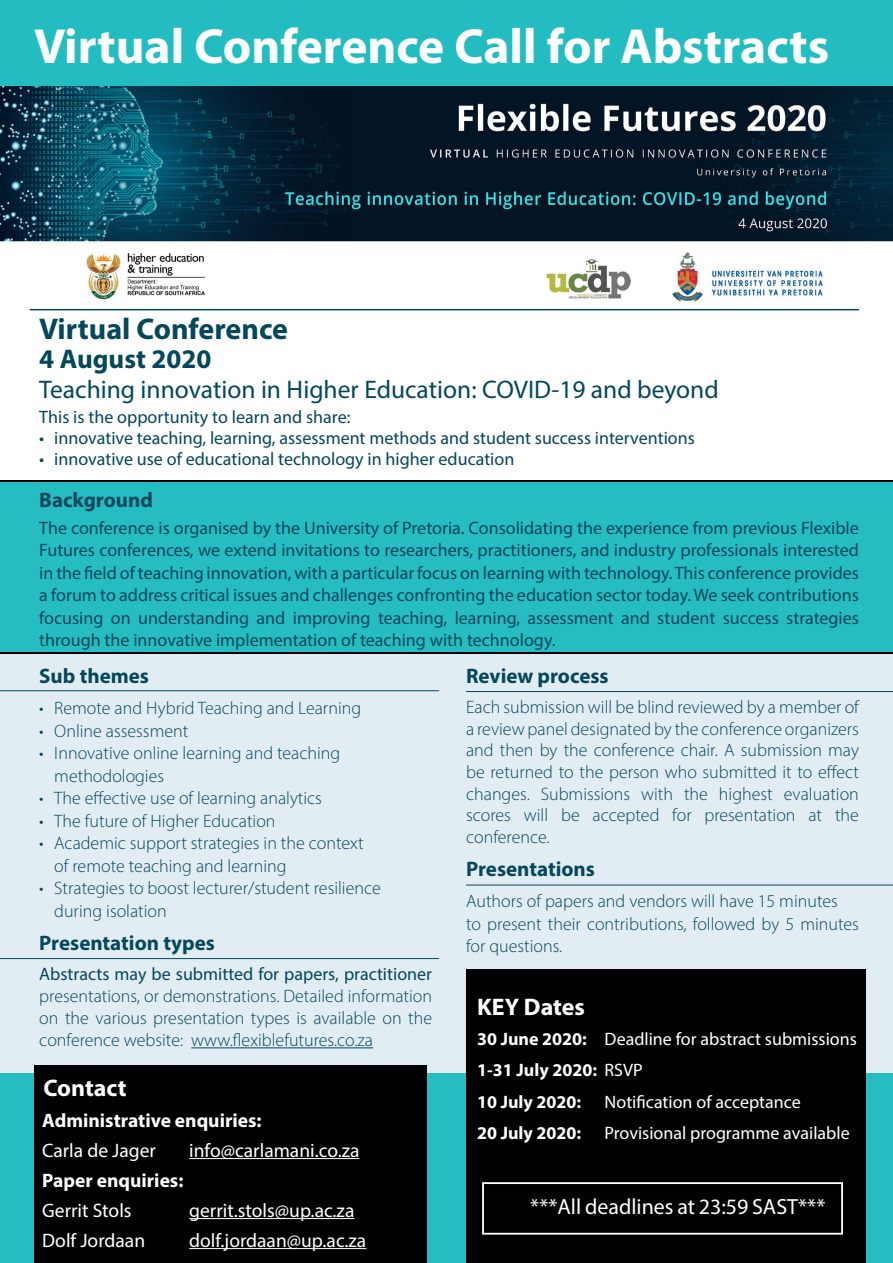
<style>
.page{position:relative;width:893px;height:1263px;background:#fff}
.page>*{position:absolute;margin:0;border:0;box-sizing:border-box;transform-origin:0 0}
.t1{font:700 49.5px "Myriad Pro";color:#fff}
.t2{font:700 30px "Myriad Pro";color:#05475b}
.t3{font:700 27px "Myriad Pro";color:#05475b}
.t4{font:25.5px "Myriad Pro";color:#05475b}
.t5{font:700 24px "Myriad Pro";color:#fff}
.t6{font:21.9px "Myriad Pro";color:#fff}
.t7{font:700 21px "Myriad Pro";color:#05475b}
.t8{font:19.5px "Myriad Pro";color:#fff}
.t9{font:700 19.5px "Myriad Pro";color:#fff}
.t10{font:300 18px/21.6px "Myriad Pro";color:#05475b}
.t11{font:18px/22.5px "Myriad Pro";color:#05475b;text-align:justify}
.t12{font:700 18px/31.5px "Myriad Pro";color:#fff}
.t13{font:18px "Myriad Pro";color:#fff}
.s1{font-weight:400}
</style>
<div class="page">
<div style="left:0;top:610px;width:893px;height:500px;background:#e2edf3"></div>
<div style="left:0;top:1074px;width:893px;height:189px;background:#25bdc2"></div>
<div style="left:34px;top:1065px;width:393px;height:198px;background:#000"></div>
<div style="left:466px;top:969px;width:400px;height:294px;background:#000"></div>
<div style="left:0;top:481px;width:893px;height:171px;background:#25bdc2"></div>
<img style="left:0;top:85px;width:893px;height:226px">
<div style="left:0;top:0;width:893px;height:85px;background:#23bdc1"></div>
<hr style="left:191px;top:1047px;width:182px;height:1px;background:#05475b">
<hr style="left:189px;top:1158px;width:170px;height:1px;background:#fff">
<hr style="left:189px;top:1218px;width:165px;height:1px;background:#fff">
<hr style="left:189px;top:1248px;width:177px;height:1px;background:#fff">
<hr style="left:30px;top:309px;width:829px;height:1px;background:#05475b">
<hr style="left:0;top:690px;width:439px;height:1px;background:#05475b">
<hr style="left:0;top:958px;width:439px;height:1px;background:#05475b">
<hr style="left:466px;top:691px;width:427px;height:1px;background:#05475b">
<hr style="left:466px;top:885px;width:427px;height:1px;background:#05475b">
<div style="left:482px;top:1182px;width:361px;height:52px;border:2px solid #fff"></div>
<hr style="left:0;top:652px;width:893px;height:2px;background:#000">
<hr style="left:0;top:480px;width:893px;height:2px;background:#000">
<h1 class="t1" style="left:34px;top:14px;width:797px">Virtual Conference Call for Abstracts</h1>
<h2 class="t2" style="left:39px;top:309px;width:250px">Virtual Conference</h2>
<h3 class="t3" style="left:39px;top:341px;width:174px">4 August 2020</h3>
<h3 class="t4" style="left:39px;top:373px;width:681px">Teaching innovation in Higher Education: COVID-19 and beyond</h3>
<p class="t11" style="left:39px;top:405px;width:313px">This is the opportunity to learn and share:</p>
<p class="t11" style="left:39px;top:426px;width:657px">• innovative teaching, learning, assessment methods and student success interventions</p>
<p class="t11" style="left:39px;top:447px;width:477px">• innovative use of educational technology in higher education</p>
<p class="t7" style="left:39px;top:486px;width:115px">Background</p>
<p class="t11" style="left:39px;top:516px;width:821px">The conference is organised by the University of Pretoria. Consolidating the experience from previous Flexible Futures conferences, we extend invitations to researchers, practitioners, and industry professionals interested in the field of teaching innovation, with a particular focus on learning with technology. This conference provides a forum to address critical issues and challenges confronting the education sector today. We seek contributions focusing on understanding and improving teaching, learning, assessment and student success strategies through the innovative implementation of teaching with technology.</p>
<p class="t7" style="left:39px;top:662px;width:111px">Sub themes</p>
<p class="t10" style="left:39px;top:697px;width:323px">• Remote and Hybrid Teaching and Learning</p>
<p class="t10" style="left:39px;top:719px;width:151px">• Online assessment</p>
<p class="t10" style="left:54px;top:742px;width:288px;line-height:22.5px;text-indent:-15px">• Innovative online learning and teaching methodologies</p>
<p class="t10" style="left:39px;top:787px;width:284px">• The effective use of learning analytics</p>
<p class="t10" style="left:39px;top:809px;width:238px">• The future of Higher Education</p>
<p class="t10" style="left:54px;top:832px;width:311px;line-height:22.5px;text-indent:-15px">• Academic support strategies in the context of remote teaching and learning</p>
<p class="t10" style="left:54px;top:877px;width:328px;line-height:22.5px;text-indent:-15px">• Strategies to boost lecturer/student resilience during isolation</p>
<p class="t7" style="left:39px;top:929px;width:177px">Presentation types</p>
<p class="t11" style="left:39px;top:963px;width:394px">Abstracts may be submitted for papers, practitioner</p>
<p class="t10" style="left:39px;top:985px;width:394px;line-height:22px;text-align:justify">presentations, or demonstrations. Detailed information on the various presentation types is available on the conference website: www.flexiblefutures.co.za</p>
<h3 class="t5" style="left:43px;top:1072px;width:85px">Contact</h3>
<p class="t9" style="left:42px;top:1107px;width:221px">Administrative enquiries:</p>
<p class="t8" style="left:42px;top:1138px;width:115px">Carla de Jager</p>
<p class="t8" style="left:189px;top:1138px;width:172px">info@carlamani.co.za</p>
<p class="t9" style="left:42px;top:1167px;width:143px">Paper enquiries:</p>
<p class="t8" style="left:42px;top:1198px;width:91px">Gerrit Stols</p>
<p class="t8" style="left:189px;top:1198px;width:167px">gerrit.stols@up.ac.za</p>
<p class="t8" style="left:42px;top:1228px;width:104px">Dolf Jordaan</p>
<p class="t8" style="left:189px;top:1228px;width:179px">dolf.jordaan@up.ac.za</p>
<p class="t7" style="left:466px;top:662px;width:144px">Review process</p>
<p class="t10" style="left:466px;top:696px;width:394px;text-align:justify">Each submission will be blind reviewed by a member of a review panel designated by the conference organizers and then by the conference chair. A submission may be returned to the person who submitted it to effect changes. Submissions with the highest evaluation scores will be accepted for presentation at the conference.</p>
<p class="t7" style="left:466px;top:856px;width:130px">Presentations</p>
<p class="t10" style="left:466px;top:890px;width:394px;line-height:22.5px">Authors of papers and vendors will have 15 minutes<br>to present their contributions, followed by 5 minutes for questions.</p>
<h3 class="t5" style="left:477px;top:991px;width:109px">KEY Dates</h3>
<p class="t12" style="left:477px;top:1022px;width:381px">30 June 2020: <span class="s1">Deadline for abstract submissions<br></span>1-31 July 2020: <span class="s1">RSVP<br></span>10 July 2020:</p>
<p class="t13" style="left:605px;top:1090px;width:198px">Notification of acceptance</p>
<p class="t12" style="left:477px;top:1117px;width:106px">20 July 2020:</p>
<p class="t13" style="left:605px;top:1122px;width:247px">Provisional programme available</p>
<p class="t6" style="left:530px;top:1193px;width:297px">***All deadlines at 23:59 SAST***</p>
</div>
